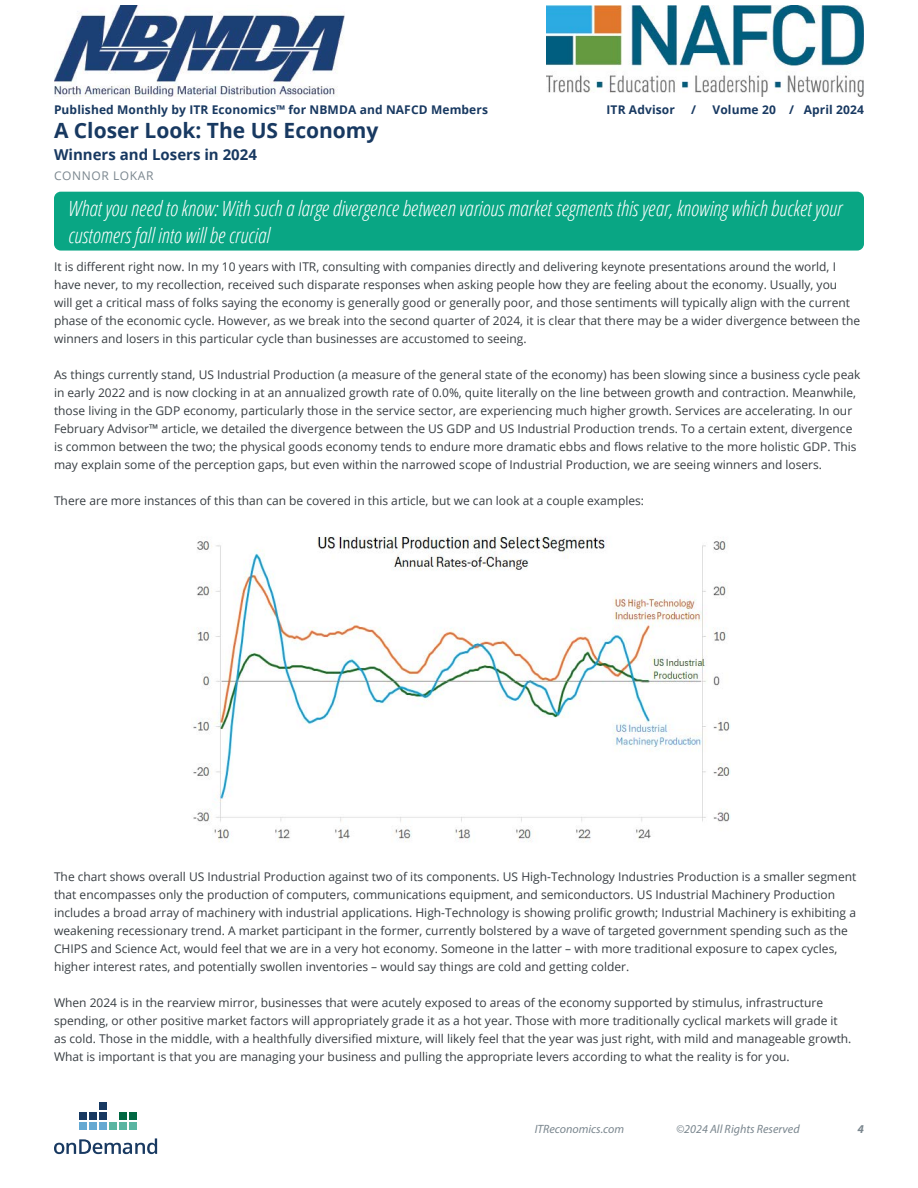
<style>
.page{position:relative;width:918px;height:1188px;background:#fff}
.page>*{position:absolute;margin:0;border:0;box-sizing:border-box;transform-origin:0 0}
.t1{font:italic 300 condensed 21px/27px "Open Sans";color:#fff}
.t2{font:700 21px "Open Sans";color:#183961}
.t3{font:700 15px "Open Sans";color:#183961}
.t4{font:12px/18px "Open Sans";color:#373d42}
.t5{font:700 12px "Open Sans";letter-spacing:.01em;color:#183961}
.t6{font:italic 12px "Myriad Pro";color:#7a868e}
.t7{font:12px "Open Sans";letter-spacing:.05em;color:#7a868e}
.t8{font:italic 700 12px "Myriad Pro";color:#7a868e}
</style>
<div class="page">
<svg style="left:54px;top:1138px;width:103px;height:16px"></svg>
<div style="left:109px;top:1122px;width:8px;height:8px;background:#5ab5a2"></div>
<div style="left:119px;top:1122px;width:8px;height:8px;background:#5ab5a2"></div>
<div style="left:129px;top:1122px;width:8px;height:8px;background:#5ab5a2"></div>
<div style="left:99px;top:1122px;width:8px;height:8px;background:#65a9d2"></div>
<div style="left:89px;top:1122px;width:8px;height:8px;background:#65a9d2"></div>
<div style="left:79px;top:1122px;width:8px;height:8px;background:#65a9d2"></div>
<div style="left:119px;top:1112px;width:8px;height:8px;background:#006742"></div>
<div style="left:99px;top:1112px;width:8px;height:8px;background:#183961"></div>
<div style="left:89px;top:1112px;width:8px;height:8px;background:#183961"></div>
<div style="left:79px;top:1112px;width:8px;height:8px;background:#183961"></div>
<div style="left:129px;top:1112px;width:8px;height:8px;background:#006742"></div>
<div style="left:99px;top:1102px;width:8px;height:8px;background:#183961"></div>
<img style="left:547px;top:5px;width:317px;height:91px">
<img style="left:54px;top:5px;width:291px;height:91px">
<div style="left:54px;top:192px;width:810px;height:59px;background:#09a684;border-radius:7px"></div>
<img style="left:193px;top:536px;width:537px;height:306px">
<p class="t5" style="left:54px;top:101px;width:436px">Published Monthly by ITR Economics™ for NBMDA and NAFCD Members</p>
<p class="t5" style="left:607px;top:101px;width:70px">ITR Advisor</p>
<p class="t5" style="left:691px;top:101px;width:6px">/</p>
<p class="t5" style="left:712px;top:101px;width:153px">Volume 20 / April 2024</p>
<h1 class="t2" style="left:54px;top:115px;width:326px">A Closer Look: The US Economy</h1>
<p class="t7" style="left:54px;top:167px;width:101px">CONNOR LOKAR</p>
<h1 class="t1" style="left:68px;top:194px;width:776px">What you need to know: With such a large divergence between various market segments this year, knowing which bucket your customers fall into will be crucial</h1>
<p class="t3" style="left:54px;top:144px;width:204px">Winners and Losers in 2024</p>
<p class="t4" style="left:54px;top:258px;width:808px">It is different right now. In my 10 years with ITR, consulting with companies directly and delivering keynote presentations around the world, I have never, to my recollection, received such disparate responses when asking people how they are feeling about the economy. Usually, you<br>will get a critical mass of folks saying the economy is generally good or generally poor, and those sentiments will typically align with the current phase of the economic cycle. However, as we break into the second quarter of 2024, it is clear that there may be a wider divergence between the winners and losers in this particular cycle than businesses are accustomed to seeing.</p>
<p class="t4" style="left:54px;top:366px;width:808px">As things currently stand, US Industrial Production (a measure of the general state of the economy) has been slowing since a business cycle peak in early 2022 and is now clocking in at an annualized growth rate of 0.0%, quite literally on the line between growth and contraction. Meanwhile, those living in the GDP economy, particularly those in the service sector, are experiencing much higher growth. Services are accelerating. In our February Advisor™ article, we detailed the divergence between the US GDP and US Industrial Production trends. To a certain extent, divergence is common between the two; the physical goods economy tends to endure more dramatic ebbs and flows relative to the more holistic GDP. This may explain some of the perception gaps, but even within the narrowed scope of Industrial Production, we are seeing winners and losers.</p>
<p class="t4" style="left:54px;top:492px;width:592px">There are more instances of this than can be covered in this article, but we can look at a couple examples:</p>
<p class="t4" style="left:54px;top:868px;width:804px">The chart shows overall US Industrial Production against two of its components. US High-Technology Industries Production is a smaller segment that encompasses only the production of computers, communications equipment, and semiconductors. US Industrial Machinery Production includes a broad array of machinery with industrial applications. High-Technology is showing prolific growth; Industrial Machinery is exhibiting a weakening recessionary trend. A market participant in the former, currently bolstered by a wave of targeted government spending such as the CHIPS and Science Act, would feel that we are in a very hot economy. Someone in the latter – with more traditional exposure to capex cycles, higher interest rates, and potentially swollen inventories – would say things are cold and getting colder.</p>
<p class="t4" style="left:54px;top:994px;width:799px">When 2024 is in the rearview mirror, businesses that were acutely exposed to areas of the economy supported by stimulus, infrastructure spending, or other positive market factors will appropriately grade it as a hot year. Those with more traditionally cyclical markets will grade it as cold. Those in the middle, with a healthfully diversified mixture, will likely feel that the year was just right, with mild and manageable growth.<br>What is important is that you are managing your business and pulling the appropriate levers according to what the reality is for you.</p>
<p class="t6" style="left:535px;top:1121px;width:91px">ITReconomics.com</p>
<p class="t6" style="left:676px;top:1121px;width:125px">©2024 All Rights Reserved</p>
<p class="t8" style="left:858px;top:1121px;width:8px">4</p>
</div>
